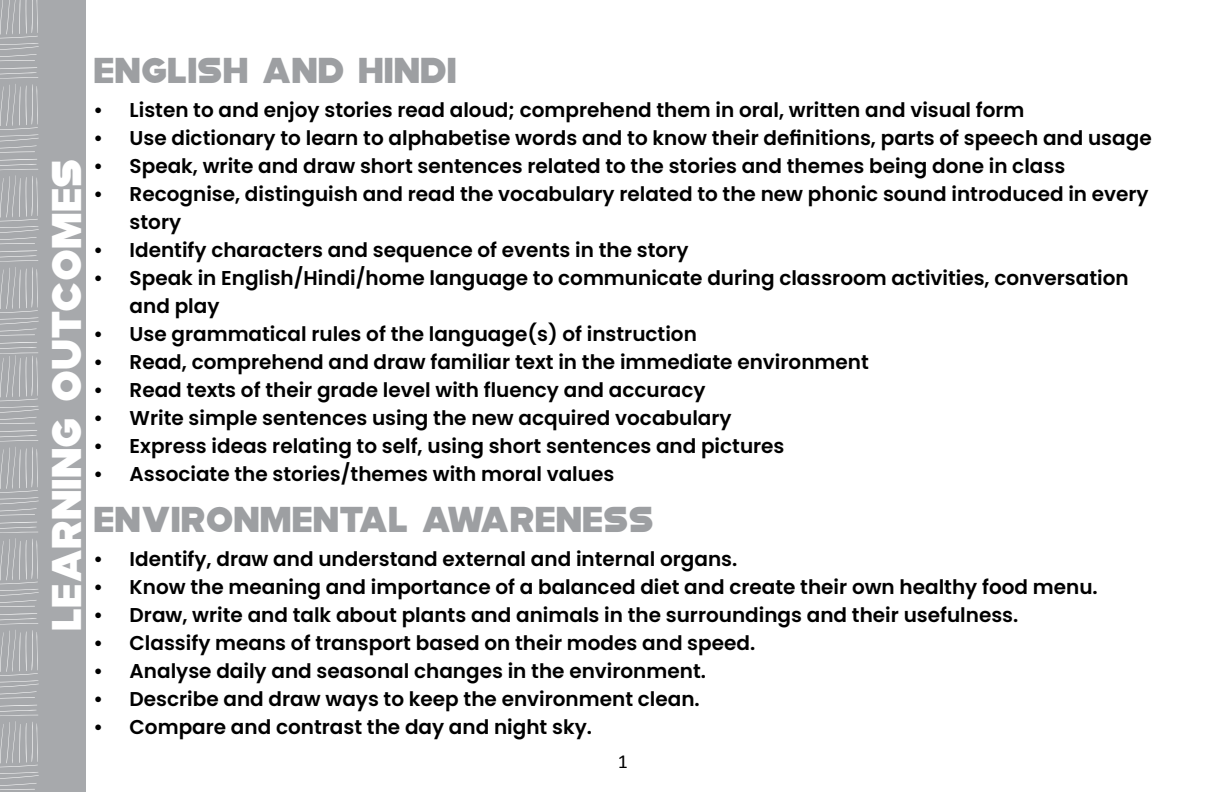
<style>
.page{position:relative;width:1224px;height:792px;background:#fff}
.page>*{position:absolute;margin:0;border:0;box-sizing:border-box;transform-origin:0 0}
.t1{font:41.6px "Modia Non Commercial";color:#fff}
.t2{font:36px "Modia Non Commercial";color:#9d9fa2}
.t3{font:600 20px/28px "Poppins";color:#000}
.t4{font:20px "Calibri";color:#000}
</style>
<div class="page">
<div style="left:0;top:0;width:85px;height:792px;background:#a7a9ac"></div>
<svg style="left:0;top:0;width:39px;height:790px"></svg>
<h1 class="t1" style="left:37px;top:631px;width:474px;rotate:-90deg">Learning Outcomes</h1>
<h2 class="t2" style="left:94px;top:45px;width:365px">ENGLISH AND HINDI</h2>
<p class="t3" style="left:94px;top:96px;width:933px">• Listen to and enjoy stories read aloud; comprehend them in oral, written and visual form</p>
<p class="t3" style="left:94px;top:124px;width:1060px">• Use dictionary to learn to alphabetise words and to know their definitions, parts of speech and usage</p>
<p class="t3" style="left:94px;top:152px;width:973px">• Speak, write and draw short sentences related to the stories and themes being done in class</p>
<p class="t3" style="left:130px;top:180px;width:1021px;text-indent:-36px">• Recognise, distinguish and read the vocabulary related to the new phonic sound introduced in every story</p>
<p class="t3" style="left:94px;top:236px;width:596px">• Identify characters and sequence of events in the story</p>
<p class="t3" style="left:130px;top:264px;width:1001px;text-indent:-36px">• Speak in English/Hindi/home language to communicate during classroom activities, conversation and play</p>
<p class="t3" style="left:94px;top:320px;width:605px">• Use grammatical rules of the language(s) of instruction</p>
<p class="t3" style="left:94px;top:348px;width:777px">• Read, comprehend and draw familiar text in the immediate environment</p>
<p class="t3" style="left:94px;top:376px;width:613px">• Read texts of their grade level with fluency and accuracy</p>
<p class="t3" style="left:94px;top:404px;width:640px">• Write simple sentences using the new acquired vocabulary</p>
<p class="t3" style="left:94px;top:432px;width:692px">• Express ideas relating to self, using short sentences and pictures</p>
<p class="t3" style="left:94px;top:460px;width:522px">• Associate the stories/themes with moral values</p>
<h2 class="t2" style="left:94px;top:494px;width:562px">ENVIRONMENTAL AWARENESS</h2>
<p class="t3" style="left:94px;top:545px;width:645px">• Identify, draw and understand external and internal organs.</p>
<p class="t3" style="left:94px;top:573px;width:1006px">• Know the meaning and importance of a balanced diet and create their own healthy food menu.</p>
<p class="t3" style="left:94px;top:601px;width:926px">• Draw, write and talk about plants and animals in the surroundings and their usefulness.</p>
<p class="t3" style="left:94px;top:629px;width:663px">• Classify means of transport based on their modes and speed.</p>
<p class="t3" style="left:94px;top:657px;width:614px">• Analyse daily and seasonal changes in the environment.</p>
<p class="t3" style="left:94px;top:685px;width:608px">• Describe and draw ways to keep the environment clean.</p>
<p class="t3" style="left:94px;top:713px;width:500px">• Compare and contrast the day and night sky.</p>
<p class="t4" style="left:618px;top:749px;width:12px">1</p>
</div>
